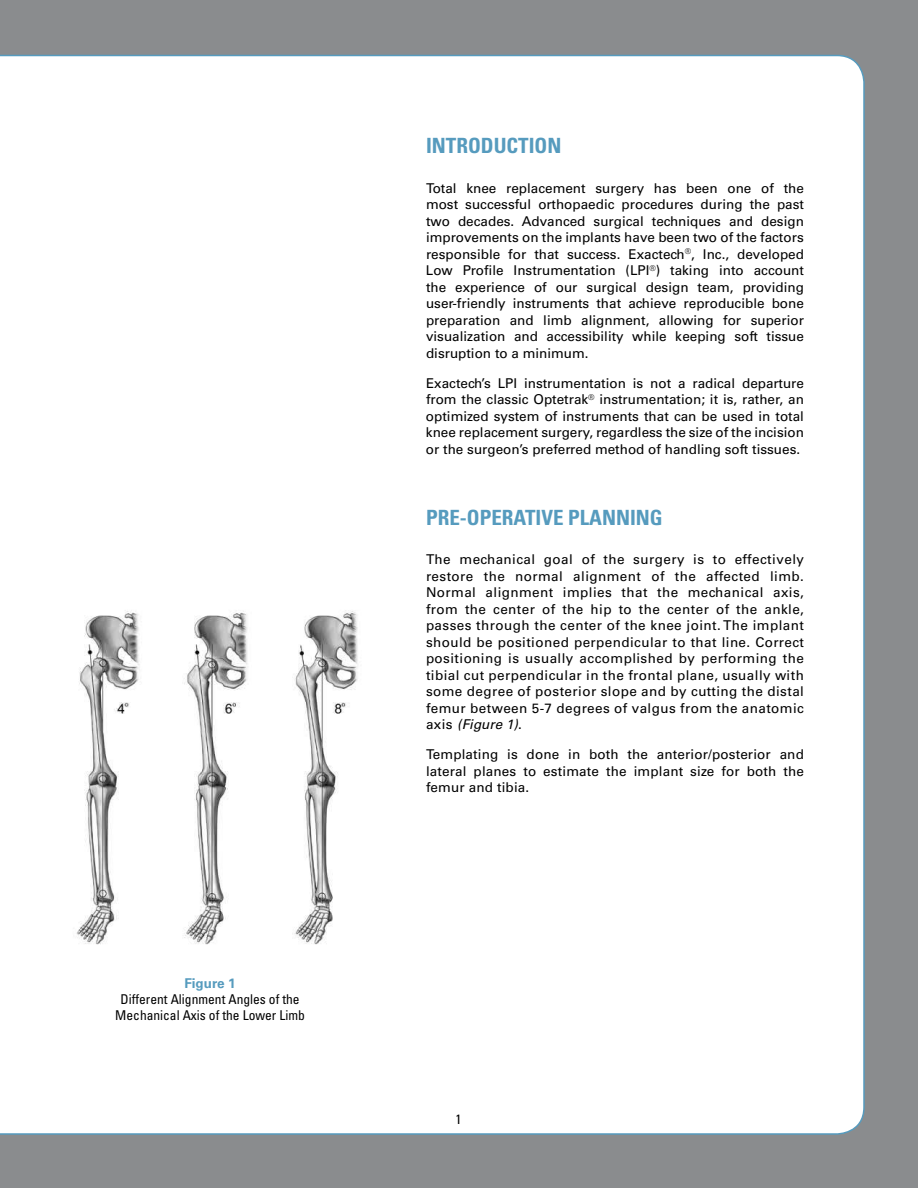
<style>
.page{position:relative;width:918px;height:1188px;background:#8a8c8e}
.page>*{position:absolute;margin:0;border:0;box-sizing:border-box;transform-origin:0 0}
.t1{font:700 condensed 21px "Univers LT Std";color:#569bbe}
.t2{font:13.5px/16.5px "Univers LT Std";color:#000;text-align:justify}
.t3{font:condensed 13.5px/16.2px "Univers LT Std";color:#000;text-align:center}
.t4{font:700 13.5px "Univers LT Std";color:#569bbe}
.s1{font-style:italic}
</style>
<div class="page">
<div style="left:0;top:55px;width:865px;height:1080px;background:#fff"></div>
<img style="left:68px;top:604px;width:308px;height:346px">
<p class="t4" style="left:184px;top:975px;width:53px">Figure 1</p>
<p class="t3" style="left:115px;top:991px;width:191px">Different Alignment Angles of the<br>Mechanical Axis of the Lower Limb</p>
<h1 class="t1" style="left:426px;top:133px;width:134px">INTRODUCTION</h1>
<p class="t2" style="left:426px;top:180px;width:380px">Total knee replacement surgery has been one of the most successful orthopaedic procedures during the past two decades. Advanced surgical techniques and design improvements on the implants have been two of the factors responsible for that success. Exactech<sup>®</sup>, I nc., developed Low Profile I nstrumentation (LPI <sup>®</sup>) taking into account the experience of our surgical design team, providing user-friendly instruments that achieve reproducible bone preparation and limb alignment, allowing for superior visualization and accessibility while keeping soft tissue disruption to a minimum.</p>
<p class="t2" style="left:426px;top:375px;width:79px">Exactech’s LPI</p>
<p class="t2" style="left:426px;top:375px;width:380px;text-indent:98px">instrumentation is not a radical departure from the classic Optetrak<sup>®</sup> instrumentation; it is, rather, an optimized system of instruments that can be used in total knee replacement surgery, regardless the size of the incision or the surgeon’s preferred method of handling soft tissues.</p>
<h1 class="t1" style="left:426px;top:504px;width:155px">PRE-OPERATIVE PLANNIN</h1>
<h1 class="t1" style="left:650px;top:504px;width:14px">G</h1>
<p class="t2" style="left:426px;top:551px;width:380px">The mechanical goal of the surgery is to effectively restore the normal alignment of the affected limb.<br>Normal alignment implies that the mechanical axis, from the center of the hip to the center of the ankle, passes through the center of the knee joint. The implant should be positioned perpendicular to that line. Correct positioning is usually accomplished by performing the tibial cut perpendicular in the frontal plane, usually with some degree of posterior slope and by cutting the distal femur between 5-7 degrees of valgus from the anatomic axis <span class="s1">(Figure 1)</span>.</p>
<p class="t2" style="left:426px;top:746px;width:380px">Templating is done in both the anterior/posterior and lateral planes to estimate the implant size for both the femur and tibia.</p>
<p class="t3" style="left:456px;top:1110px;width:7px">1</p>
</div>
